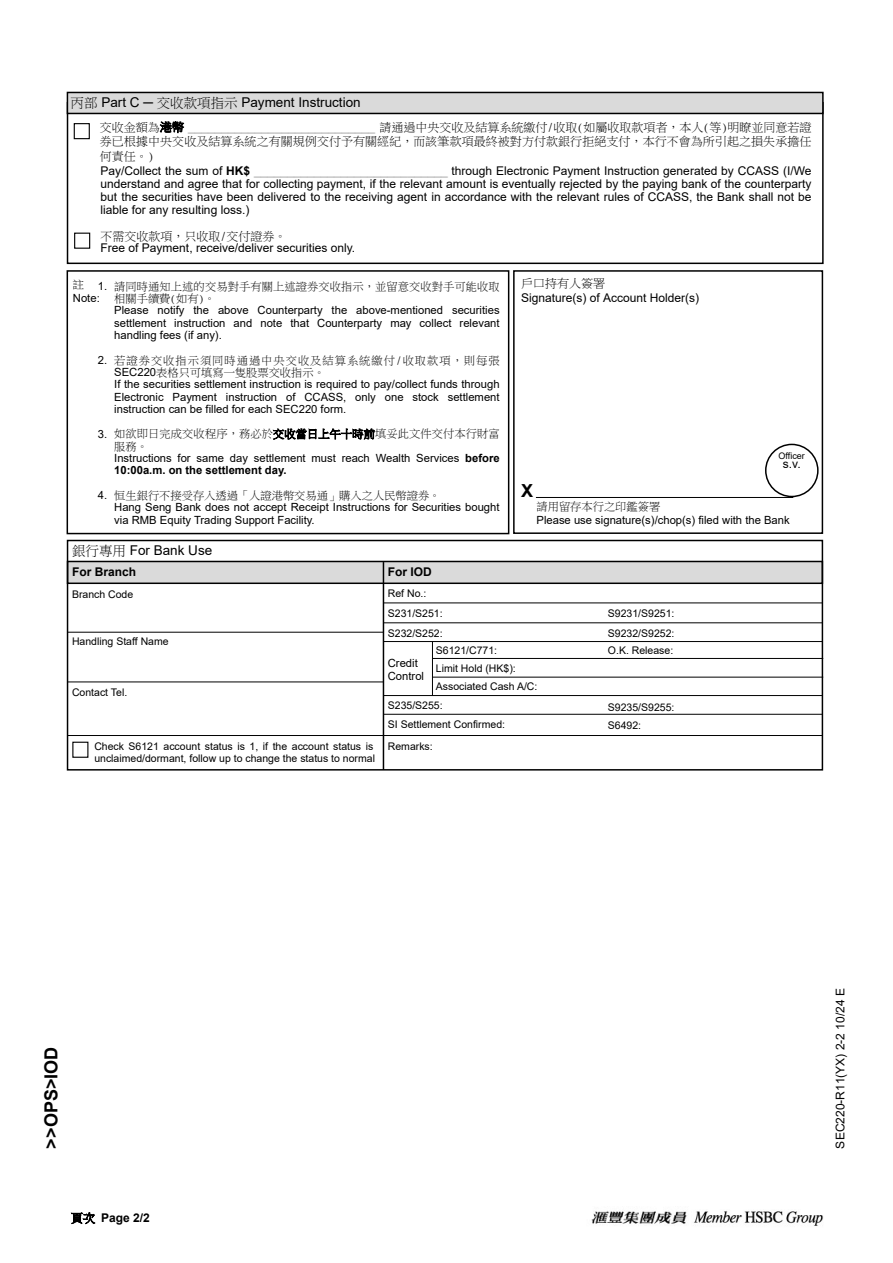
<style>
.page{position:relative;width:893px;height:1263px;background:#fff}
.page>*{position:absolute;margin:0;border:0;box-sizing:border-box;transform-origin:0 0}
.t1{font:700 18px "Arial";color:#000}
.t2{font:13.5px "Arial";color:#000}
.t3{font:12px/12.9px "Arial";color:#000;text-align:justify}
.t4{font:12px/14.4px "Ming Li U";letter-spacing:.005em;color:#000;text-align:justify}
.t5{font:700 12px "Arial";color:#000}
.t6{font:11.25px/12.3px "Arial";color:#000}
.t7{font:11.25px/12.3px "Ming Li U";letter-spacing:.01em;color:#000}
.t8{font:11.25px/12.3px "Ming Li U";letter-spacing:.09em;color:#000}
.t9{font:10.5px/19.6px "Arial";color:#000}
.t10{font:9px "Arial";color:#000}
.s1{font-family:"Ming Li U"}
.s2{font-family:"Arial";color:#999}
.s3{font-weight:700}
.s4{color:#999}
.s5{font-family:"Arial"}
.s6{font-family:"Ming Li U";font-weight:400}
</style>
<div class="page">
<div style="left:513px;top:270px;width:310px;height:264px;border:2px solid #000"></div>
<svg style="left:273px;top:428px;width:102px;height:12px"></svg>
<div style="left:67px;top:270px;width:442px;height:264px;border:2px solid #000"></div>
<div style="left:765px;top:444px;width:54px;height:53px;border:2px solid #000;border-radius:50%"></div>
<hr style="left:536px;top:497px;width:257px;height:1px;background:#000">
<img style="left:591px;top:1211px;width:96px;height:13px">
<img style="left:694px;top:1211px;width:129px;height:15px">
<div style="left:67px;top:561px;width:756px;height:23px;background:#dadada;border:2px solid #000"></div>
<div style="left:67px;top:540px;width:756px;height:230px;border:2px solid #000"></div>
<hr style="left:384px;top:622px;width:439px;height:1px;background:#000">
<hr style="left:383px;top:641px;width:440px;height:1px;background:#000">
<hr style="left:383px;top:603px;width:440px;height:1px;background:#000">
<hr style="left:383px;top:714px;width:440px;height:1px;background:#000">
<hr style="left:383px;top:695px;width:440px;height:1px;background:#000">
<hr style="left:432px;top:658px;width:391px;height:1px;background:#000">
<hr style="left:432px;top:641px;width:1px;height:54px;background:#000">
<hr style="left:432px;top:677px;width:391px;height:1px;background:#000">
<hr style="left:383px;top:562px;width:1px;height:208px;background:#000">
<hr style="left:67px;top:632px;width:316px;height:1px;background:#000">
<hr style="left:67px;top:682px;width:316px;height:1px;background:#000">
<svg style="left:71px;top:1212px;width:24px;height:12px"></svg>
<div style="left:67px;top:102px;width:757px;height:162px;border:2px solid #000"></div>
<div style="left:74px;top:123px;width:16px;height:16px;background:#fff;border:1px solid #000"></div>
<div style="left:67px;top:92px;width:757px;height:22px;background:#dadada;border:2px solid #000"></div>
<div style="left:74px;top:233px;width:16px;height:16px;background:#fff;border:1px solid #000"></div>
<svg style="left:160px;top:121px;width:24px;height:12px"></svg>
<div style="left:72px;top:742px;width:16px;height:16px;background:#fff;border:1px solid #000"></div>
<hr style="left:68px;top:735px;width:754px;height:1px;background:#000">
<p class="t2" style="left:71px;top:93px;width:292px"><span class="s1">丙部</span> Part C ─ <span class="s1">交收款項指示</span> Payment Instruction</p>
<p class="t4" style="left:100px;top:120px;width:713px">交收金額為港幣 <span class="s2">____________________________</span> 請通過中央交收及結算系統繳付/收取(如屬收取款項者，本人(等)明瞭並同意若證券已根據中央交收及結算系統之有關規例交付予有關經紀，而該筆款項最終被對方付款銀行拒絕支付，本行不會為所引起之損失承擔任何責任。)</p>
<p class="t3" style="left:101px;top:164px;width:712px">Pay/Collect the sum of <span class="s3">HK$</span> <span class="s4">_____________________________</span> through Electronic Payment Instruction generated by CCASS (I/We understand and agree that for collecting payment, if the relevant amount is eventually rejected by the paying bank of the counterparty but the securities have been delivered to the receiving agent in accordance with the relevant rules of CCASS, the Bank shall not be liable for any resulting loss.)</p>
<p class="t4" style="left:101px;top:229px;width:187px">不需交收款項，只收取/交付證券。</p>
<p class="t3" style="left:101px;top:242px;width:256px">Free of Payment, receive/deliver securities only.</p>
<p class="t7" style="left:73px;top:279px;width:13px">註</p>
<p class="t6" style="left:73px;top:292px;width:28px">Note:</p>
<p class="t6" style="left:98px;top:280px;width:11px">1.</p>
<p class="t6" style="left:98px;top:354px;width:11px">2.</p>
<p class="t6" style="left:98px;top:428px;width:11px">3.</p>
<p class="t6" style="left:98px;top:489px;width:11px">4.</p>
<p class="t7" style="left:114px;top:280px;width:387px">請同時通知上述的交易對手有關上述證券交收指示，並留意交收對手可能收取相關手續費(如有)。</p>
<p class="t6" style="left:114px;top:304px;width:387px;text-align:justify">Please notify the above Counterparty the above-mentioned securities settlement instruction and note that Counterparty may collect relevant handling fees (if any).</p>
<p class="t8" style="left:114px;top:354px;width:387px">若證券交收指示須同時通過中央交收及結算系統繳付/收取款項，則每張<br><span class="s5">SEC220</span>表格只可填寫一隻股票交收指示。</p>
<p class="t6" style="left:114px;top:378px;width:387px;text-align:justify">If the securities settlement instruction is required to pay/collect funds through Electronic Payment instruction of CCASS, only one stock settlement instruction can be filled for each SEC220 form.</p>
<p class="t7" style="left:114px;top:428px;width:387px">如欲即日完成交收程序，務必於交收當日上午十時前填妥此文件交付本行財富服務。</p>
<p class="t6" style="left:114px;top:452px;width:387px">Instructions for same day settlement must reach Wealth Services <span class="s3">before<br>10:00a.m. on the settlement day.</span></p>
<p class="t7" style="left:114px;top:489px;width:328px">恒生銀行不接受存入透過「人證港幣交易通」購入之人民幣證券。</p>
<p class="t6" style="left:114px;top:501px;width:387px">Hang Seng Bank does not accept Receipt Instructions for Securities bought via RMB Equity Trading Support Facility.</p>
<p class="t4" style="left:521px;top:277px;width:85px">戶口持有人簽署</p>
<p class="t3" style="left:521px;top:291px;width:180px">Signature(s) of Account Holder(s)</p>
<h1 class="t1" style="left:521px;top:477px;width:14px">X</h1>
<p class="t10" style="left:779px;top:449px;width:28px">Officer</p>
<p class="t3" style="left:783px;top:457px;width:19px">s.v.</p>
<p class="t7" style="left:536px;top:501px;width:125px">請用留存本行之印鑑簽署</p>
<p class="t6" style="left:536px;top:514px;width:255px">Please use signature(s)/chop(s) filed with the Bank</p>
<p class="t2" style="left:72px;top:541px;width:142px"><span class="s1">銀行專用</span> For Bank Use</p>
<p class="t5" style="left:72px;top:563px;width:66px">For Branch</p>
<p class="t9" style="left:72px;top:584px;width:63px">Branch Code</p>
<p class="t9" style="left:72px;top:631px;width:98px">Handling Staff Name</p>
<p class="t9" style="left:72px;top:682px;width:57px">Contact Tel.</p>
<p class="t5" style="left:388px;top:563px;width:46px">For IOD</p>
<p class="t9" style="left:388px;top:583px;width:56px">Ref No.:<br>S231/S251:</p>
<p class="t9" style="left:608px;top:603px;width:68px">S9231/S9251:</p>
<p class="t9" style="left:388px;top:623px;width:56px">S232/S252:</p>
<p class="t9" style="left:608px;top:623px;width:68px">S9232/S9252:</p>
<p class="t9" style="left:436px;top:641px;width:81px;line-height:18.1px">S6121/C771:<br>Limit Hold (HK$):</p>
<p class="t9" style="left:608px;top:640px;width:67px">O.K. Release:</p>
<p class="t9" style="left:436px;top:676px;width:103px">Associated Cash A/C:</p>
<p class="t9" style="left:608px;top:698px;width:68px;line-height:18px">S9235/S9255:<br>S6492:</p>
<p class="t6" style="left:388px;top:657px;width:38px">Credit<br>Control</p>
<p class="t9" style="left:388px;top:696px;width:119px;line-height:19px">S235/S255:<br>SI Settlement Confirmed:</p>
<p class="t9" style="left:94px;top:740px;width:282px;line-height:12.6px">Check S6121 account status is 1, if the account status is unclaimed/dormant, follow up to change the status to normal</p>
<p class="t9" style="left:388px;top:736px;width:46px">Remarks:</p>
<h1 class="t1" style="left:38px;top:1148px;width:103px;rotate:-90deg">&gt;&gt;OPS&gt;IOD</h1>
<p class="t5" style="left:71px;top:1209px;width:80px"><span class="s6">頁次</span> Page 2/2</p>
<p class="t3" style="left:834px;top:1148px;width:162px;rotate:-90deg">SEC220-R11(YX) 2-2 10/24 E</p>
</div>
